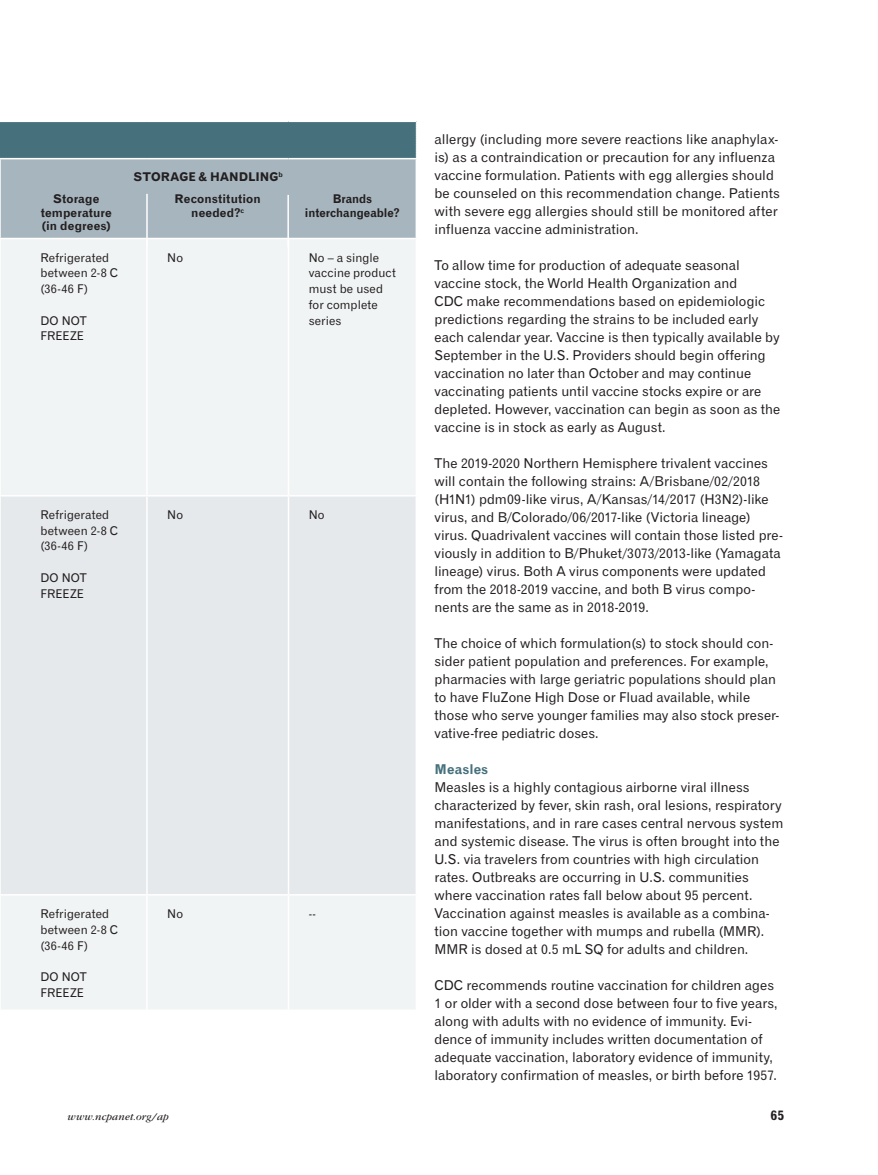
<style>
.page{position:relative;width:878px;height:1175px;background:#fff}
.page>*{position:absolute;margin:0;border:0;box-sizing:border-box;transform-origin:0 0}
.t1{font:13.5px/18px "Gothic 720 BT Roman B";color:#231f20}
.t2{font:13.5px "Gothic 720 BT Bold B";letter-spacing:.005em;color:#46717c}
.t3{font:13.5px "Gothic 720 BT Bold B";color:#231f20}
.t4{font:12px/15.8px "Gothic 720 BT Roman B";letter-spacing:.01em;color:#231f20}
.t5{font:12px/13.5px "Gothic 720 BT Bold B";letter-spacing:.005em;color:#231f20;text-align:center}
.t6{font:12px/13.5px "Gothic 720 BT Bold B";letter-spacing:.005em;color:#231f20;text-align:center;scale:.96 1}
.t7{font:italic 10.5px "Garamond";letter-spacing:.02em;color:#231f20}
</style>
<div class="page">
<div style="left:1px;top:239px;width:414px;height:770px;background:#f1f4f5"></div>
<div style="left:1px;top:496px;width:414px;height:398px;background:#e6e9ec"></div>
<hr style="left:146px;top:239px;width:2px;height:256px;background:#fff">
<hr style="left:288px;top:239px;width:1px;height:256px;background:#fff">
<hr style="left:0;top:495px;width:147px;height:1px;background:#fff">
<hr style="left:147px;top:495px;width:141px;height:1px;background:#fff">
<hr style="left:146px;top:496px;width:2px;height:398px;background:#fff">
<hr style="left:288px;top:495px;width:129px;height:1px;background:#fff">
<hr style="left:288px;top:496px;width:1px;height:398px;background:#fff">
<hr style="left:0;top:894px;width:147px;height:1px;background:#fff">
<hr style="left:147px;top:894px;width:141px;height:1px;background:#fff">
<hr style="left:146px;top:895px;width:2px;height:114px;background:#fff">
<hr style="left:288px;top:894px;width:129px;height:1px;background:#fff">
<hr style="left:288px;top:895px;width:1px;height:114px;background:#fff">
<svg style="left:0;top:121px;width:417px;height:117px;background:#8ba2ab"></svg>
<hr style="left:146px;top:194px;width:2px;height:53px;background:#fff">
<hr style="left:287px;top:195px;width:2px;height:52px;background:#fff">
<p class="t5" style="left:133px;top:170px;width:151px">STORAGE &amp; HANDLING<sup>b</sup></p>
<p class="t5" style="left:41px;top:192px;width:73px">Storage temperature (in degrees)</p>
<p class="t5" style="left:175px;top:192px;width:88px">Reconstitution needed?<sup>c</sup></p>
<p class="t6" style="left:305px;top:192px;width:100px">Brands interchangeable?</p>
<p class="t4" style="left:40px;top:249px;width:79px">Refrigerated between 2-8 C (36-46 F)</p>
<p class="t4" style="left:40px;top:312px;width:48px">DO NOT<br>FREEZE</p>
<p class="t4" style="left:167px;top:249px;width:17px">No</p>
<p class="t4" style="left:309px;top:249px;width:89px">No – a single vaccine product must be used for complete series</p>
<p class="t4" style="left:40px;top:506px;width:79px">Refrigerated between 2-8 C (36-46 F)</p>
<p class="t4" style="left:40px;top:569px;width:48px">DO NOT<br>FREEZE</p>
<p class="t4" style="left:167px;top:506px;width:17px">No</p>
<p class="t4" style="left:309px;top:506px;width:17px">No</p>
<p class="t4" style="left:40px;top:905px;width:79px">Refrigerated between 2-8 C (36-46 F)</p>
<p class="t4" style="left:40px;top:968px;width:48px">DO NOT<br>FREEZE</p>
<p class="t4" style="left:167px;top:905px;width:17px">No</p>
<p class="t4" style="left:309px;top:905px;width:9px">--</p>
<p class="t1" style="left:434px;top:130px;width:347px">allergy (including more severe reactions like anaphylax&shy;is) as a contraindication or precaution for any influenza vaccine formulation. Patients with egg allergies should be counseled on this recommendation change. Patients with severe egg allergies should still be monitored after influenza vaccine administration.</p>
<p class="t1" style="left:434px;top:256px;width:347px">To allow time for production of adequate seasonal vaccine stock, the World Health Organization and<br>CDC make recommendations based on epidemiologic predictions regarding the strains to be included early each calendar year. Vaccine is then typically available by September in the U.S. Providers should begin offering vaccination no later than October and may continue vaccinating patients until vaccine stocks expire or are depleted. However, vaccination can begin as soon as the vaccine is in stock as early as August.</p>
<p class="t1" style="left:434px;top:454px;width:350px">The 2019-2020 Northern Hemisphere trivalent vaccines will contain the following strains: A/Brisbane/02/2018 (H1N1) pdm09-like virus, A/Kansas/14/2017 (H3N2)-like virus, and B/Colorado/06/2017-like (Victoria lineage) virus. Quadrivalent vaccines will contain those listed pre&shy;viously in addition to B/Phuket/3073/2013-like (Yamagata lineage) virus. Both A virus components were updated from the 2018-2019 vaccine, and both B virus compo&shy;nents are the same as in 2018-2019.</p>
<p class="t1" style="left:434px;top:634px;width:346px">The choice of which formulation(s) to stock should con&shy;sider patient population and preferences. For example, pharmacies with large geriatric populations should plan to have FluZone High Dose or Fluad available, while those who serve younger families may also stock preser&shy;vative-free pediatric doses.</p>
<p class="t2" style="left:434px;top:761px;width:55px">Measles</p>
<p class="t1" style="left:434px;top:778px;width:350px">Measles is a highly contagious airborne viral illness characterized by fever, skin rash, oral lesions, respiratory manifestations, and in rare cases central nervous system and systemic disease. The virus is often brought into the U.S. via travelers from countries with high circulation rates. Outbreaks are occurring in U.S. communities where vaccination rates fall below about 95 percent.<br>Vaccination against measles is available as a combina&shy;tion vaccine together with mumps and rubella (MMR).<br>MMR is dosed at 0.5 mL SQ for adults and children.</p>
<p class="t1" style="left:434px;top:976px;width:345px">CDC recommends routine vaccination for children ages 1 or older with a second dose between four to five years, along with adults with no evidence of immunity. Evi&shy;dence of immunity includes written documentation of adequate vaccination, laboratory evidence of immunity, laboratory confirmation of measles, or birth before 1957.</p>
<p class="t7" style="left:68px;top:1111px;width:103px">www.ncpanet.org/ap</p>
<p class="t3" style="left:770px;top:1107px;width:16px">65</p>
</div>
